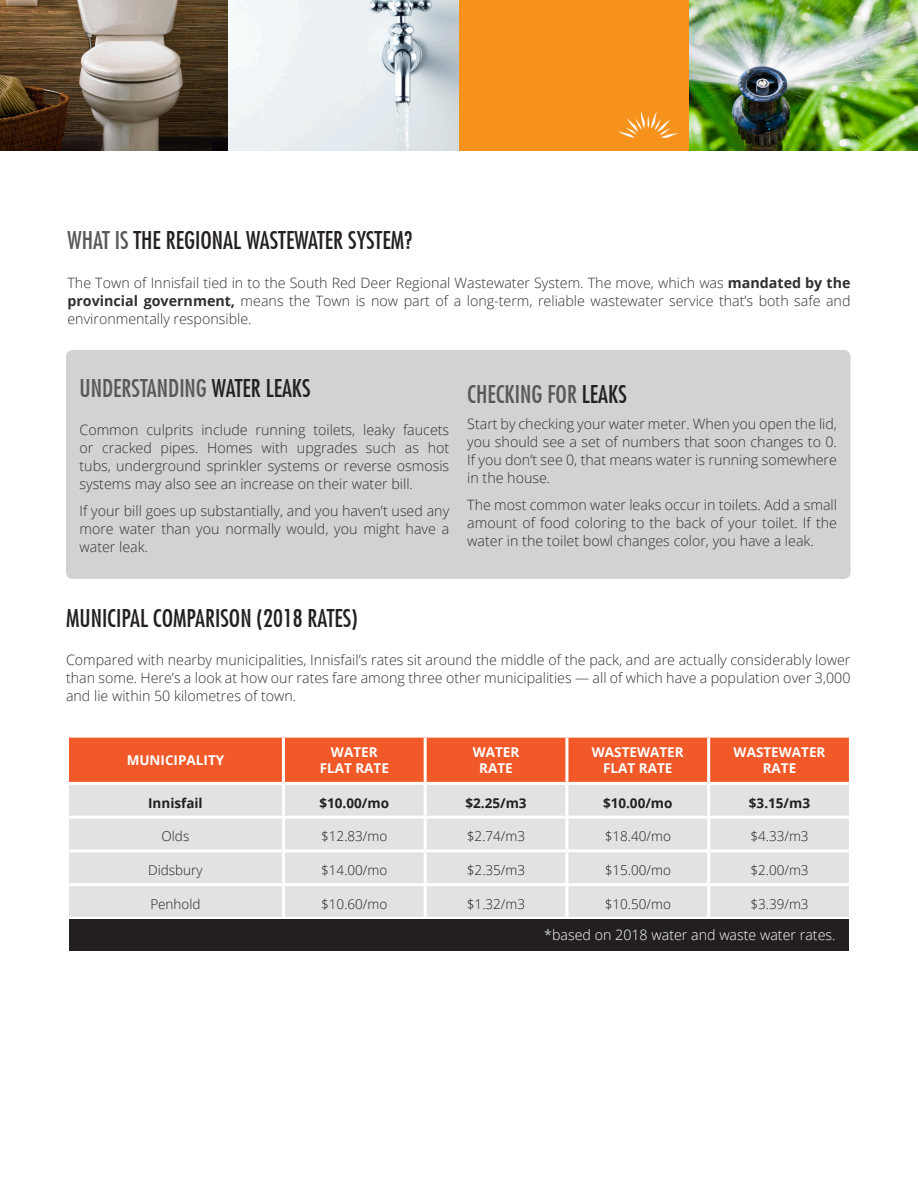
<style>
.page{position:relative;width:918px;height:1188px;background:#fff}
.page>*{position:absolute;margin:0;border:0;box-sizing:border-box;transform-origin:0 0}
.question{font:500 condensed 24px "Futura";color:#231f20}
.text_style{font:500 condensed 24px "Futura";color:#57585a}
.text_style-2{font:300 14.25px/18px "Open Sans";color:#312f30;text-align:justify}
.question-2{font:300 14.25px/18px "Open Sans";color:#312f30;text-align:justify}
.text_style-3{font:300 14.25px "Open Sans";color:#fff}
.t1{font:300 13.5px "Open Sans";color:#231f20}
.t2{font:700 13.5px/16.5px "Open Sans";color:#fff;text-align:center}
.t3{font:700 13.5px "Open Sans";color:#231f20}
.s1{color:#57585a}
.s2{font-weight:700}
.s3{color:#231f20}
</style>
<div class="page">
<div style="left:69px;top:738px;width:780px;height:44px;background:#f15929"></div>
<div style="left:69px;top:785px;width:780px;height:132px;background:#e1e2e4"></div>
<hr style="left:282px;top:738px;width:3px;height:44px;background:#fff">
<hr style="left:424px;top:738px;width:3px;height:44px;background:#fff">
<hr style="left:565px;top:738px;width:3px;height:44px;background:#fff">
<hr style="left:707px;top:738px;width:3px;height:44px;background:#fff">
<hr style="left:282px;top:785px;width:3px;height:31px;background:#fff">
<hr style="left:424px;top:785px;width:3px;height:31px;background:#fff">
<hr style="left:565px;top:785px;width:3px;height:31px;background:#fff">
<hr style="left:707px;top:785px;width:3px;height:31px;background:#fff">
<hr style="left:66px;top:816px;width:217px;height:3px;background:#fff">
<hr style="left:283px;top:816px;width:142px;height:3px;background:#fff">
<hr style="left:282px;top:819px;width:3px;height:30px;background:#fff">
<hr style="left:425px;top:816px;width:142px;height:3px;background:#fff">
<hr style="left:424px;top:819px;width:3px;height:30px;background:#fff">
<hr style="left:567px;top:816px;width:142px;height:3px;background:#fff">
<hr style="left:565px;top:819px;width:3px;height:30px;background:#fff">
<hr style="left:709px;top:816px;width:143px;height:3px;background:#fff">
<hr style="left:707px;top:819px;width:3px;height:30px;background:#fff">
<hr style="left:66px;top:849px;width:217px;height:3px;background:#fff">
<hr style="left:283px;top:849px;width:142px;height:3px;background:#fff">
<hr style="left:282px;top:852px;width:3px;height:31px;background:#fff">
<hr style="left:425px;top:849px;width:142px;height:3px;background:#fff">
<hr style="left:424px;top:852px;width:3px;height:31px;background:#fff">
<hr style="left:567px;top:849px;width:142px;height:3px;background:#fff">
<hr style="left:565px;top:852px;width:3px;height:31px;background:#fff">
<hr style="left:709px;top:849px;width:143px;height:3px;background:#fff">
<hr style="left:707px;top:852px;width:3px;height:31px;background:#fff">
<hr style="left:66px;top:883px;width:217px;height:3px;background:#fff">
<hr style="left:283px;top:883px;width:142px;height:3px;background:#fff">
<hr style="left:282px;top:886px;width:3px;height:31px;background:#fff">
<hr style="left:425px;top:883px;width:142px;height:3px;background:#fff">
<hr style="left:424px;top:886px;width:3px;height:31px;background:#fff">
<hr style="left:567px;top:883px;width:142px;height:3px;background:#fff">
<hr style="left:565px;top:886px;width:3px;height:31px;background:#fff">
<hr style="left:709px;top:883px;width:143px;height:3px;background:#fff">
<hr style="left:707px;top:886px;width:3px;height:31px;background:#fff">
<div style="left:66px;top:350px;width:784px;height:229px;background:#d1d2d4;border-radius:7px"></div>
<div style="left:69px;top:919px;width:780px;height:32px;background:#231f20"></div>
<img style="left:689px;top:0;width:229px;height:150px">
<img style="left:0;top:0;width:459px;height:150px">
<div style="left:459px;top:0;width:230px;height:150px;background:#f7931d"></div>
<svg style="left:618px;top:111px;width:60px;height:27px"></svg>
<p class="question" style="left:68px;top:226px;width:346px"><span class="s1">WHAT IS</span> THE REGIONAL WASTEWATER SYSTEM?</p>
<p class="text_style-2" style="left:68px;top:273px;width:785px">The Town of Innisfail tied in to the South Red Deer Regional Wastewater System. The move, which was <span class="s2">mandated by the provincial government,</span> means the Town is now part of a long-term, reliable wastewater service that’s both safe and environmentally responsible.</p>
<p class="text_style" style="left:80px;top:374px;width:233px">UNDERSTANDING <span class="s3">WATER LEAKS</span></p>
<p class="text_style-2" style="left:80px;top:421px;width:371px">Common culprits include running toilets, leaky faucets or cracked pipes. Homes with upgrades such as hot tubs, underground sprinkler systems or reverse osmosis systems may also see an increase on their water bill.</p>
<p class="text_style-2" style="left:80px;top:501px;width:371px">If your bill goes up substantially, and you haven’t used any more water than you normally would, you might have a water leak.</p>
<p class="text_style" style="left:467px;top:379px;width:161px">CHECKING FOR <span class="s3">LEAKS</span></p>
<p class="text_style-2" style="left:467px;top:415px;width:371px">Start by checking your water meter. When you open the lid, you should see a set of numbers that soon changes to 0.<br>If you don’t see 0, that means water is running somewhere in the house.</p>
<p class="text_style-2" style="left:467px;top:496px;width:371px">The most common water leaks occur in toilets. Add a small amount of food coloring to the back of your toilet. If the water in the toilet bowl changes color, you have a leak.</p>
<p class="question" style="left:66px;top:604px;width:293px">MUNICIPAL COMPARISON (2018 RATES)</p>
<p class="question-2" style="left:66px;top:651px;width:786px">Compared with nearby municipalities, Innisfail’s rates sit around the middle of the pack, and are actually considerably lower than some. Here’s a look at how our rates fare among three other municipalities — all of which have a population over 3,000 and lie within 50 kilometres of town.</p>
<p class="t2" style="left:127px;top:751px;width:99px">MUNICIPALITY</p>
<p class="t2" style="left:320px;top:743px;width:71px">WATER<br>FLAT RATE</p>
<p class="t2" style="left:473px;top:743px;width:48px">WATER<br>RATE</p>
<p class="t2" style="left:592px;top:743px;width:93px">WASTEWATER<br>FLAT RATE</p>
<p class="t2" style="left:734px;top:743px;width:93px">WASTEWATER<br>RATE</p>
<p class="t3" style="left:148px;top:793px;width:56px">Innisfail</p>
<p class="t3" style="left:320px;top:793px;width:71px">$10.00/mo</p>
<p class="t3" style="left:465px;top:793px;width:63px">$2.25/m3</p>
<p class="t3" style="left:603px;top:793px;width:71px">$10.00/mo</p>
<p class="t3" style="left:749px;top:793px;width:63px">$3.15/m3</p>
<p class="t1" style="left:162px;top:827px;width:29px">Olds</p>
<p class="t1" style="left:321px;top:827px;width:68px">$12.83/mo</p>
<p class="t1" style="left:467px;top:827px;width:60px">$2.74/m3</p>
<p class="t1" style="left:605px;top:827px;width:68px">$18.40/mo</p>
<p class="t1" style="left:750px;top:827px;width:60px">$4.33/m3</p>
<p class="t1" style="left:148px;top:861px;width:56px">Didsbury</p>
<p class="t1" style="left:321px;top:861px;width:68px">$14.00/mo</p>
<p class="t1" style="left:467px;top:861px;width:60px">$2.35/m3</p>
<p class="t1" style="left:605px;top:861px;width:68px">$15.00/mo</p>
<p class="t1" style="left:750px;top:861px;width:60px">$2.00/m3</p>
<p class="t1" style="left:150px;top:895px;width:52px">Penhold</p>
<p class="t1" style="left:321px;top:895px;width:68px">$10.60/mo</p>
<p class="t1" style="left:467px;top:895px;width:60px">$1.32/m3</p>
<p class="t1" style="left:605px;top:895px;width:68px">$10.50/mo</p>
<p class="t1" style="left:750px;top:895px;width:60px">$3.39/m3</p>
<p class="text_style-3" style="left:544px;top:925px;width:293px">*based on 2018 water and waste water rates.</p>
</div>
